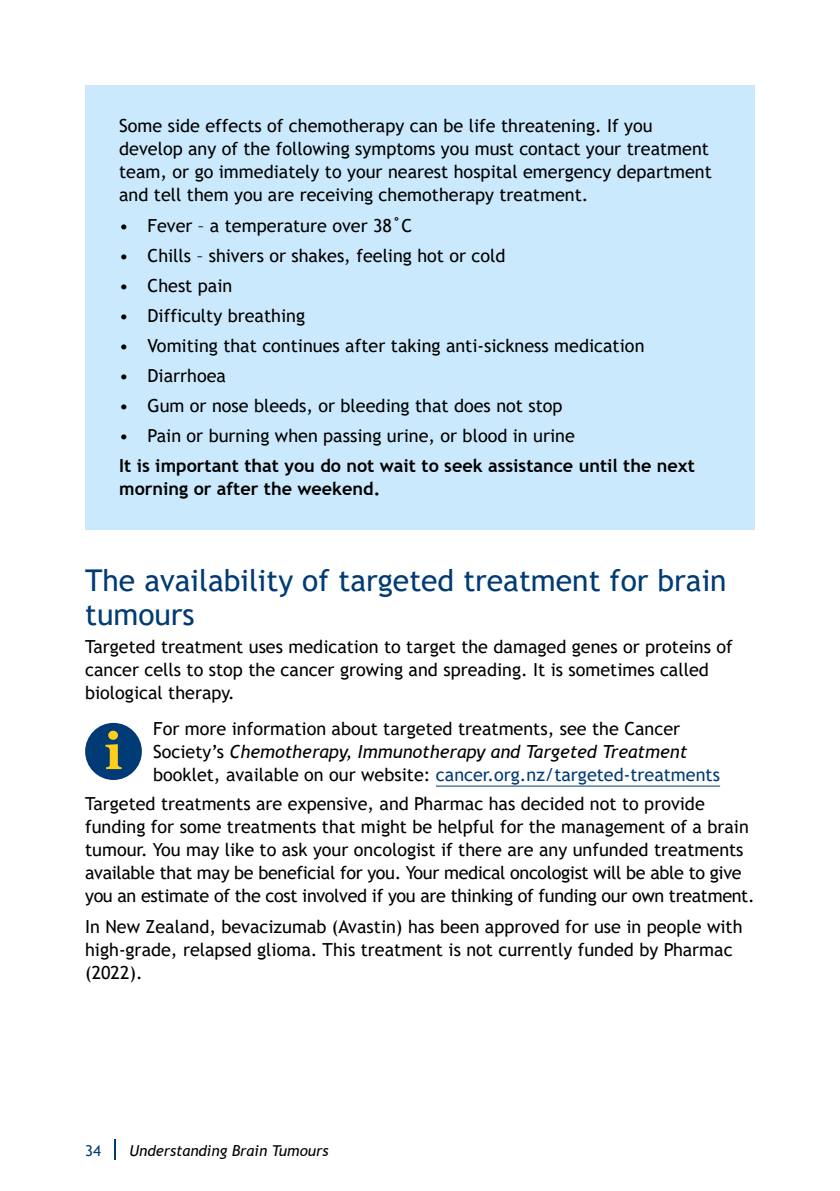
<style>
.page{position:relative;width:840px;height:1191px;background:#fff}
.page>*{position:absolute;margin:0;border:0;box-sizing:border-box;transform-origin:0 0}
.t1{font:30px/34px "Trebuchet MS";color:#003b75}
.t2{font:18px/23px "Trebuchet MS";color:#000}
.t3{font:700 18px/23px "Trebuchet MS";color:#000}
.t4{font:italic 15px "Trebuchet MS";color:#000}
.t5{font:15px "Trebuchet MS";color:#003b75}
.s1{font-style:italic}
.s2{color:#003b75}
</style>
<div class="page">
<div style="left:85px;top:85px;width:669px;height:444px;background:#cbe9fc"></div>
<div style="left:85px;top:723px;width:57px;height:57px;background:#003b75;border-radius:50%"></div>
<svg style="left:105px;top:730px;width:16px;height:39px"></svg>
<hr style="left:435px;top:785px;width:284px;height:1px;background:#003b75">
<hr style="left:114px;top:1139px;width:2px;height:20px;background:#003b75">
<p class="t2" style="left:119px;top:114px;width:594px">Some side effects of chemotherapy can be life threatening. If you develop any of the following symptoms you must contact your treatment team, or go immediately to your nearest hospital emergency department and tell them you are receiving chemotherapy treatment.</p>
<p class="t2" style="left:119px;top:213px;width:294px">• Fever – a temperature over 38˚C</p>
<p class="t2" style="left:119px;top:243px;width:387px">• Chills – shivers or shakes, feeling hot or cold</p>
<p class="t2" style="left:119px;top:274px;width:115px">• Chest pain</p>
<p class="t2" style="left:119px;top:304px;width:187px">• Difficulty breathing</p>
<p class="t2" style="left:119px;top:334px;width:526px">• Vomiting that continues after taking anti-sickness medication</p>
<p class="t2" style="left:119px;top:364px;width:108px">• Diarrhoea</p>
<p class="t2" style="left:119px;top:394px;width:444px">• Gum or nose bleeds, or bleeding that does not stop</p>
<p class="t2" style="left:119px;top:424px;width:457px">• Pain or burning when passing urine, or blood in urine</p>
<p class="t3" style="left:119px;top:454px;width:577px">It is important that you do not wait to seek assistance until the next morning or after the weekend.</p>
<h1 class="t1" style="left:85px;top:563px;width:642px">The availability of targeted treatment for brain tumours</h1>
<p class="t2" style="left:85px;top:635px;width:649px">Targeted treatment uses medication to target the damaged genes or proteins of cancer cells to stop the cancer growing and spreading. It is sometimes called biological therapy.</p>
<p class="t2" style="left:153px;top:717px;width:568px">For more information about targeted treatments, see the Cancer<br>Society’s <span class="s1">Chemotherapy, Immunotherapy and Targeted Treatment </span>booklet, available on our website: <span class="s2">cancer.org.nz/targeted-treatments</span></p>
<p class="t2" style="left:85px;top:792px;width:670px">Targeted treatments are expensive, and Pharmac has decided not to provide funding for some treatments that might be helpful for the management of a brain tumour. You may like to ask your oncologist if there are any unfunded treatments available that may be beneficial for you. Your medical oncologist will be able to give you an estimate of the cost involved if you are thinking of funding our own treatment.</p>
<p class="t2" style="left:85px;top:914px;width:658px">In New Zealand, bevacizumab (Avastin) has been approved for use in people with high-grade, relapsed glioma. This treatment is not currently funded by Pharmac (2022).</p>
<p class="t5" style="left:85px;top:1141px;width:17px">34</p>
<p class="t4" style="left:129px;top:1141px;width:200px">Understanding Brain Tumours</p>
</div>
